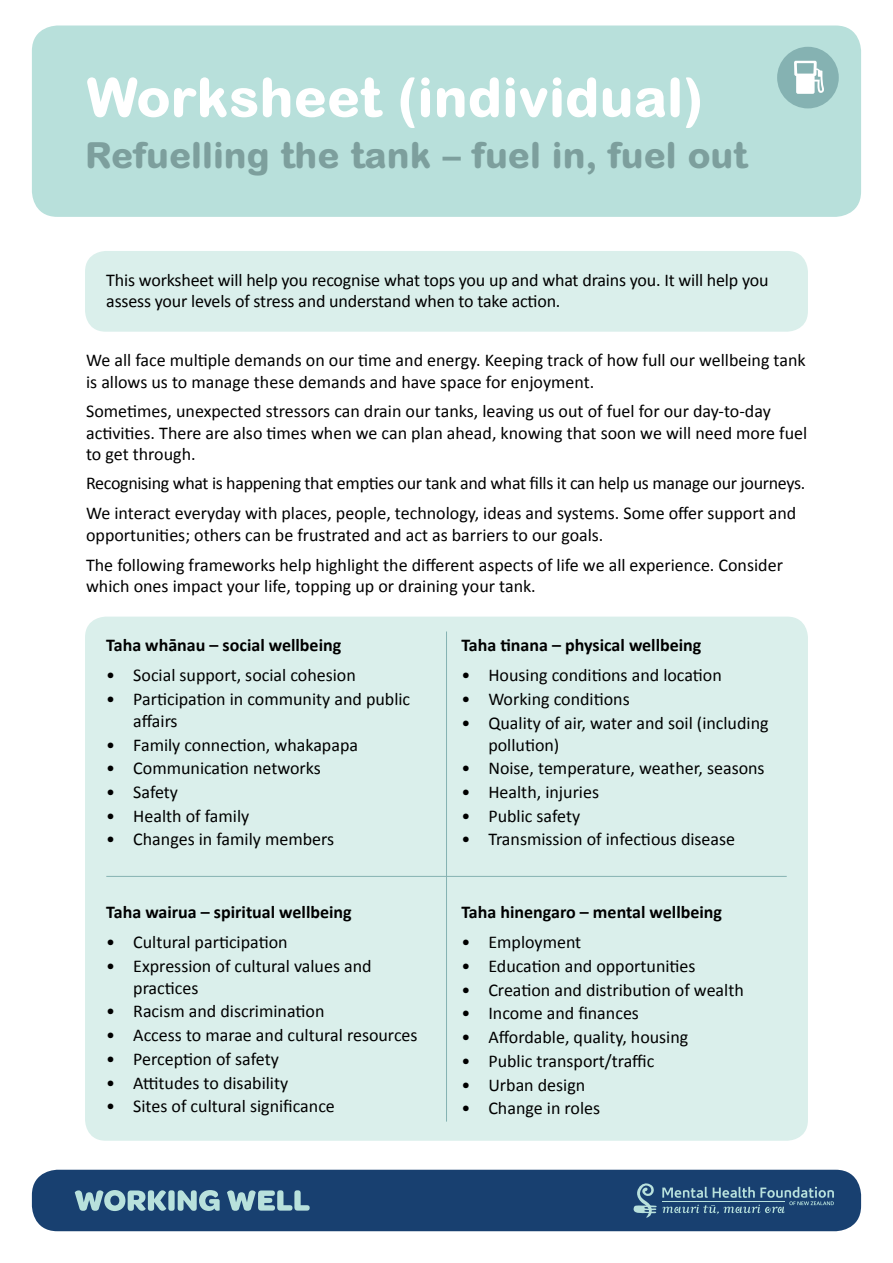
<style>
.page{position:relative;width:893px;height:1263px;background:#fff}
.page>*{position:absolute;margin:0;border:0;box-sizing:border-box;transform-origin:0 0}
.t1{font:800 54px "Arial Rounded MT Pro";color:#fff}
.t2{font:800 36px "Arial Rounded MT Pro";color:#7d9f9d}
.t3{font:18px/21.6px "Calibri";color:#000}
.t4{font:18px/30.2px "Calibri";letter-spacing:-.02em;color:#000}
.t5{font:700 18px "Calibri";color:#000}
</style>
<div class="page">
<div style="left:85px;top:251px;width:723px;height:81px;background:#daefeb;border-radius:21px"></div>
<div style="left:32px;top:26px;width:829px;height:191px;background:#b8e0db;border-radius:26px"></div>
<div style="left:32px;top:1170px;width:829px;height:61px;background:#184070;border-radius:26px"></div>
<svg style="left:75px;top:1190px;width:91px;height:21px"></svg>
<div style="left:168px;top:1190px;width:7px;height:21px;background:#b8e1dc;border-radius:3px"></div>
<svg style="left:178px;top:1190px;width:42px;height:21px"></svg>
<svg style="left:227px;top:1190px;width:83px;height:21px"></svg>
<svg style="left:633px;top:1183px;width:201px;height:34px"></svg>
<div style="left:777px;top:47px;width:62px;height:61px;background:#85b2b2;border-radius:50%"></div>
<svg style="left:794px;top:61px;width:30px;height:33px"></svg>
<div style="left:85px;top:617px;width:723px;height:524px;background:#daefeb;border-radius:21px"></div>
<hr style="left:106px;top:876px;width:681px;height:1px;background:#85b2b2">
<hr style="left:446px;top:631px;width:1px;height:490px;background:#85b2b2">
<h1 class="t1" style="left:86px;top:65px;width:618px">Worksheet (individual)</h1>
<h2 class="t2" style="left:85px;top:133px;width:664px">Refuelling the tank – fuel in, fuel out</h2>
<p class="t3" style="left:106px;top:268px;width:664px">This worksheet will help you recognise what tops you up and what drains you. It will help you assess your levels of stress and understand when to take action.</p>
<p class="t3" style="left:86px;top:349px;width:721px">We all face multiple demands on our time and energy. Keeping track of how full our wellbeing tank is allows us to manage these demands and have space for enjoyment.</p>
<p class="t3" style="left:86px;top:399px;width:723px">Sometimes, unexpected stressors can drain our tanks, leaving us out of fuel for our day-to-day activities. There are also times when we can plan ahead, knowing that soon we will need more fuel to get through.</p>
<p class="t4" style="left:86px;top:467px;width:721px">Recognising what is happening that empties our tank and what fills it can help us manage our journeys.<br>We interact everyday with places, people, technology, ideas and systems. Some offer support and</p>
<p class="t3" style="left:86px;top:519px;width:698px;line-height:30.2px">opportunities; others can be frustrated and act as barriers to our goals.<br>The following frameworks help highlight the different aspects of life we all experience. Consider</p>
<p class="t3" style="left:86px;top:575px;width:451px">which ones impact your life, topping up or draining your tank.</p>
<p class="t5" style="left:106px;top:634px;width:237px">Taha whānau – social wellbeing</p>
<p class="t3" style="left:106px;top:664px;width:251px">• Social support, social cohesion</p>
<p class="t3" style="left:133px;top:687px;width:278px;text-indent:-27px">• Participation in community and public affairs</p>
<p class="t3" style="left:106px;top:733px;width:253px">• Family connection, whakapapa</p>
<p class="t3" style="left:106px;top:757px;width:216px">• Communication networks</p>
<p class="t3" style="left:106px;top:780px;width:73px">• Safety</p>
<p class="t3" style="left:106px;top:804px;width:145px">• Health of family</p>
<p class="t3" style="left:106px;top:828px;width:229px">• Changes in family members</p>
<p class="t5" style="left:106px;top:901px;width:247px">Taha wairua – spiritual wellbeing</p>
<p class="t3" style="left:106px;top:931px;width:183px">• Cultural participation</p>
<p class="t3" style="left:133px;top:954px;width:240px;text-indent:-27px">• Expression of cultural values and practices</p>
<p class="t3" style="left:106px;top:1000px;width:220px">• Racism and discrimination</p>
<p class="t3" style="left:106px;top:1023px;width:313px">• Access to marae and cultural resources</p>
<p class="t3" style="left:106px;top:1047px;width:174px">• Perception of safety</p>
<p class="t3" style="left:106px;top:1071px;width:184px">• Attitudes to disability</p>
<p class="t3" style="left:106px;top:1095px;width:230px">• Sites of cultural significance</p>
<p class="t5" style="left:461px;top:634px;width:242px">Taha tinana – physical wellbeing</p>
<p class="t3" style="left:461px;top:664px;width:262px">• Housing conditions and location</p>
<p class="t3" style="left:461px;top:687px;width:170px">• Working conditions</p>
<p class="t3" style="left:488px;top:711px;width:282px;text-indent:-27px">• Quality of air, water and soil (including pollution)</p>
<p class="t3" style="left:461px;top:757px;width:305px">• Noise, temperature, weather, seasons</p>
<p class="t3" style="left:461px;top:780px;width:139px">• Health, injuries</p>
<p class="t3" style="left:461px;top:804px;width:120px">• Public safety</p>
<p class="t3" style="left:461px;top:828px;width:275px">• Transmission of infectious disease</p>
<p class="t5" style="left:461px;top:901px;width:262px">Taha hinengaro – mental wellbeing</p>
<p class="t3" style="left:461px;top:931px;width:121px">• Employment</p>
<p class="t3" style="left:461px;top:954px;width:236px">• Education and opportunities</p>
<p class="t3" style="left:461px;top:978px;width:284px">• Creation and distribution of wealth</p>
<p class="t3" style="left:461px;top:1002px;width:179px">• Income and finances</p>
<p class="t3" style="left:461px;top:1025px;width:228px">• Affordable, quality, housing</p>
<p class="t3" style="left:461px;top:1049px;width:195px">• Public transport/traffic</p>
<p class="t3" style="left:461px;top:1073px;width:125px">• Urban design</p>
<p class="t3" style="left:461px;top:1097px;width:140px">• Change in roles</p>
</div>
